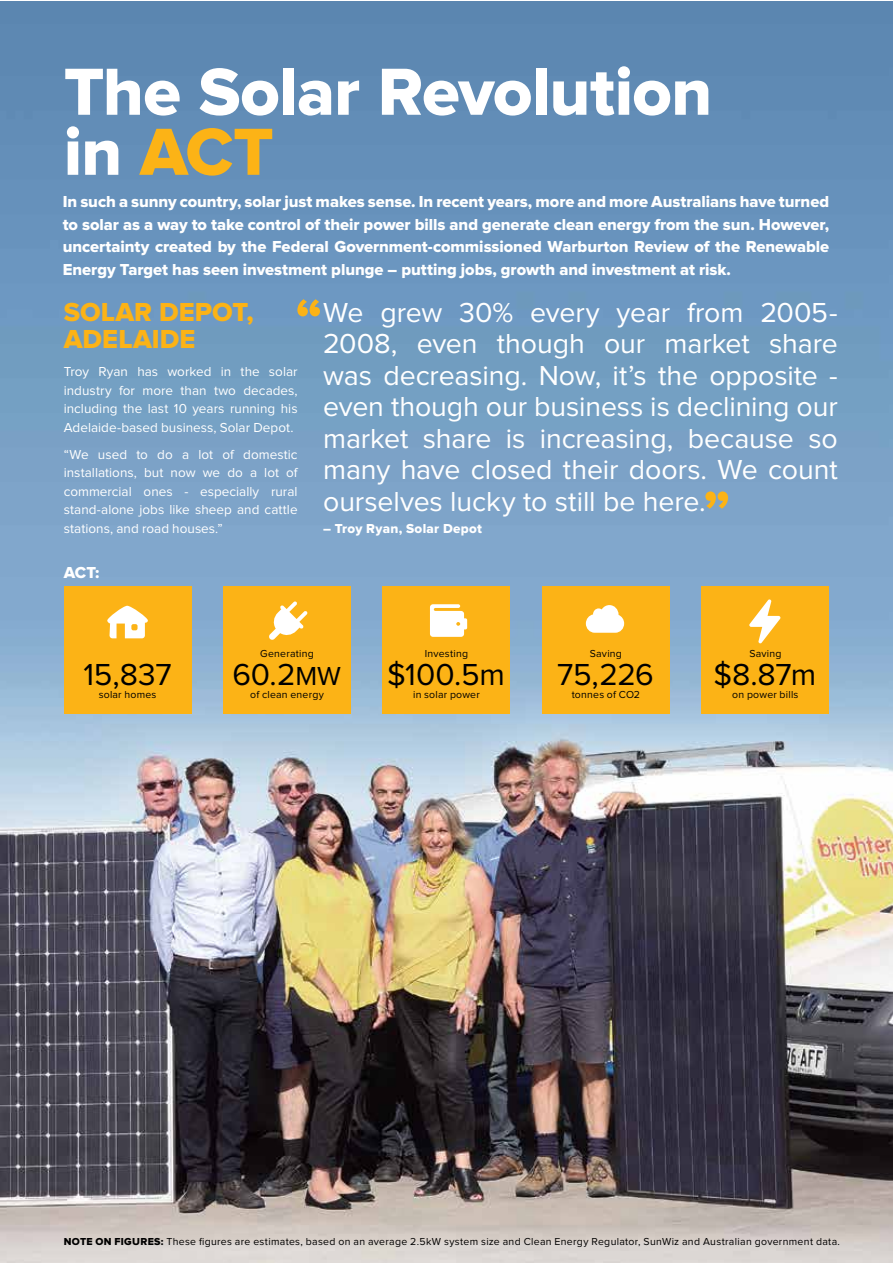
<style>
.page{position:relative;width:893px;height:1263px;background:#fff}
.page>*{position:absolute;margin:0;border:0;box-sizing:border-box;transform-origin:0 0}
.t1{font:69px/60px "Proxima Nova Extrabld";letter-spacing:-.01em;color:#fff}
.t2{font:54px "Proxima Nova Extrabld";color:#fcb316}
.t3{font:31.5px "Proxima Nova";letter-spacing:-.005em;color:#000}
.t4{font:28.5px/31.5px "Proxima Nova";letter-spacing:-.005em;color:#fff;text-align:justify}
.t5{font:27px/27px "Proxima Nova Extrabld";color:#fcb316}
.t6{font:16.5px/22.5px "Proxima Nova Extrabld";color:#fff;text-align:justify}
.t7{font:13.5px/18.5px "Proxima Nova";color:#fff;text-align:justify}
.t8{font:13.5px "Proxima Nova Extrabld";letter-spacing:.02em;color:#fff}
.t9{font:10.5px "Proxima Nova";letter-spacing:.025em;color:#000}
.s1{color:#fcb316}
.s2{font-family:"Proxima Nova Extrabld";font-size:54px;color:#fcb316}
.s3{font-size:27px}
.s4{font-family:"Proxima Nova Extrabld"}
</style>
<div class="page">
<img style="left:0;top:1px;width:892px;height:1262px">
<div style="left:64px;top:586px;width:127px;height:128px;background:#fcb316"></div>
<svg style="left:107px;top:606px;width:41px;height:32px"></svg>
<div style="left:223px;top:586px;width:128px;height:128px;background:#fcb316"></div>
<svg style="left:269px;top:601px;width:38px;height:39px"></svg>
<div style="left:383px;top:586px;width:127px;height:128px;background:#fcb316"></div>
<svg style="left:430px;top:604px;width:37px;height:33px"></svg>
<div style="left:542px;top:586px;width:128px;height:128px;background:#fcb316"></div>
<svg style="left:586px;top:605px;width:38px;height:28px"></svg>
<div style="left:702px;top:586px;width:127px;height:128px;background:#fcb316"></div>
<svg style="left:749px;top:599px;width:31px;height:44px"></svg>
<h1 class="t1" style="left:64px;top:64px;width:650px">The Solar Revolution in <span class="s1">ACT</span></h1>
<p class="t6" style="left:63px;top:191px;width:768px">In such a sunny country, solar just makes sense. In recent years, more and more Australians have turned to solar as a way to take control of their power bills and generate clean energy from the sun. However, uncertainty created by the Federal Government-commissioned Warburton Review of the Renewable Energy Target has seen investment plunge – putting jobs, growth and investment at risk.</p>
<p class="t4" style="left:323px;top:298px;width:516px;text-indent:-28px"><span class="s2">“</span>We grew 30% every year from 2005- 2008, even though our market share was decreasing. Now, it’s the opposite - even though our business is declining our market share is increasing, because so many have closed their doors. We count ourselves lucky to still be here.</p>
<p class="t8" style="left:323px;top:521px;width:160px">– Troy Ryan, Solar Depot</p>
<h3 class="t5" style="left:64px;top:299px;width:191px">SOLAR DEPOT,<br>ADELAIDE</h3>
<p class="t7" style="left:64px;top:363px;width:235px">Troy Ryan has worked in the solar industry for more than two decades, including the last 10 years running his Adelaide-based business, Solar Depot.</p>
<p class="t7" style="left:64px;top:446px;width:235px">“We used to do a lot of domestic installations, but now we do a lot of commercial ones - especially rural stand-alone jobs like sheep and cattle stations, and road houses.”</p>
<h2 class="t2" style="left:703px;top:479px;width:28px">”</h2>
<p class="t6" style="left:64px;top:562px;width:37px">ACT:</p>
<p class="t9" style="left:260px;top:649px;width:55px">Generating</p>
<p class="t9" style="left:250px;top:690px;width:75px">of clean energy</p>
<p class="t9" style="left:590px;top:649px;width:34px">Saving</p>
<p class="t9" style="left:572px;top:690px;width:70px">tonnes of CO2</p>
<p class="t9" style="left:749px;top:649px;width:34px">Saving</p>
<p class="t9" style="left:732px;top:690px;width:68px">on power bills</p>
<p class="t9" style="left:425px;top:649px;width:45px">Investing</p>
<p class="t9" style="left:413px;top:690px;width:68px">in solar power</p>
<h3 class="t3" style="left:83px;top:660px;width:90px">15,837</h3>
<h3 class="t3" style="left:232px;top:660px;width:110px">60.2<span class="s3">MW</span></h3>
<h3 class="t3" style="left:387px;top:660px;width:119px">$100.5m</h3>
<h3 class="t3" style="left:557px;top:660px;width:98px">75,226</h3>
<h3 class="t3" style="left:713px;top:660px;width:104px">$8.87m</h3>
<p class="t9" style="left:99px;top:690px;width:59px">solar homes</p>
<p class="t9" style="left:64px;top:1237px;width:778px"><span class="s4">NOTE ON FIGURES:</span> These figures are estimates, based on an average 2.5kW system size and Clean Energy Regulator, SunWiz and Australian government data.</p>
</div>
